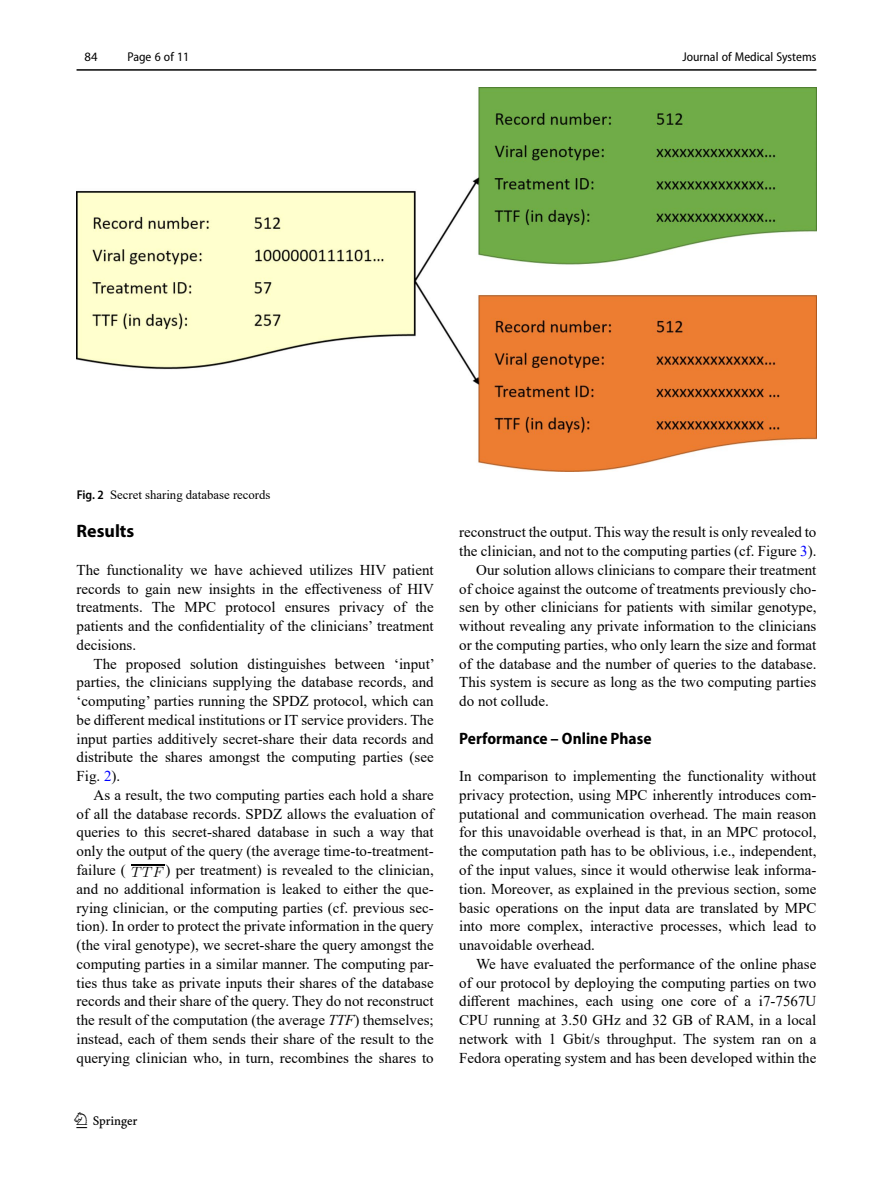
<style>
.page{position:relative;width:893px;height:1187px;background:#fff}
.page>*{position:absolute;margin:0;border:0;box-sizing:border-box;transform-origin:0 0}
.t1{font:22.5px "Springnew";color:#000}
.Head_1{font:700 18px "Myriad Pro";color:#000}
.Head_2{font:700 semi-condensed 16.5px "Myriad Pro";color:#000}
.Body_Text_Indent{font:15px/18.8px "Times New Roman";color:#000;text-align:justify}
.Body_Text{font:15px/18.8px "Times New Roman";color:#000;text-align:justify}
.t2{font:14.85px "CMMI12";color:#000}
.Figure_Caption{font:12.75px "Times New Roman PSMT2";color:#000}
.t3{font:semi-condensed 12.75px "Myriad Pro";color:#000}
.t4{font:12.75px "Myriad Pro";color:#000}
.s1{font-family:"Myriad Pro";font-weight:600;font-stretch:semi-condensed}
.s2{font-family:"Times New Roman PSMT2"}
.s3{font-family:"Times New Roman PSMT2";color:#00f}
.s4{font-style:italic}
</style>
<div class="page">
<hr style="left:77px;top:69px;width:739px;height:2px;background:#000">
<img style="left:132px;top:864px;width:32px;height:1px">
<img style="left:77px;top:87px;width:740px;height:384px">
<p class="t4" style="left:85px;top:48px;width:15px">84</p>
<p class="t3" style="left:127px;top:49px;width:63px">Page 6 of 11</p>
<p class="t3" style="left:682px;top:49px;width:135px">Journal of Medical Systems</p>
<p class="Figure_Caption" style="left:77px;top:485px;width:195px"><span class="s1">Fig. 2</span> Secret sharing database records</p>
<p class="Head_1" style="left:77px;top:519px;width:59px">Results</p>
<p class="Body_Text" style="left:77px;top:560px;width:359px">The functionality we have achieved utilizes HIV patient records to gain new insights in the effectiveness of HIV treatments. The MPC protocol ensures privacy of the patients and the confidentiality of the clinicians’ treatment <span class="s2">decisions.</span></p>
<p class="Body_Text_Indent" style="left:77px;top:653px;width:360px;text-indent:17px">The proposed solution distinguishes between ‘input’ <span class="s2">parties, the clinicians supplying the database records, and </span>‘computing’ parties running the SPDZ protocol, which can be different medical institutions or IT service providers. The input parties additively secret-share their data records and <span class="s2">distribute the shares amongst the computing parties (see Fig.</span> <span class="s3">2</span>).</p>
<p class="Body_Text_Indent" style="left:77px;top:785px;width:359px;text-indent:17px"><span class="s2">As a result, the two computing parties each hold a share </span>of all the database records. SPDZ allows the evaluation of queries to this secret-shared database in such a way that only the output of the query (the average time-to-treatment&shy;<span class="s2">failure (</span></p>
<p class="Body_Text_Indent" style="left:77px;top:860px;width:359px;text-indent:89px">) per treatment) is revealed to the clinician, and no additional information is leaked to either the que&shy;rying clinician, or the computing parties (cf. previous sec&shy;tion). In order to protect the private information in the query (the viral genotype), we secret-share the query amongst the <span class="s2">computing parties in a similar manner. The computing par&shy;</span>ties thus take as private inputs their shares of the database records and their share of the query. They do not reconstruct the result of the computation (the average <span class="s4">TTF</span>) themselves; <span class="s2">instead, each of them sends their share of the result to the </span>querying clinician who, in turn, recombines the shares to</p>
<p class="t2" style="left:132px;top:865px;width:32px">TTF</p>
<h1 class="t1" style="left:77px;top:1107px;width:63px">1 3</h1>
<p class="Body_Text_Indent" style="left:459px;top:522px;width:359px">reconstruct the output. This way the result is only revealed to <span class="s2">the clinician, and not to the computing parties (cf. Figure</span> <span class="s3">3</span>).</p>
<p class="Body_Text_Indent" style="left:459px;top:560px;width:359px;text-indent:17px"><span class="s2">Our solution allows clinicians to compare their treatment </span>of choice against the outcome of treatments previously cho&shy;<span class="s2">sen by other clinicians for patients with similar genotype, </span>without revealing any private information to the clinicians or the computing parties, who only learn the size and format of the database and the number of queries to the database.<br><span class="s2">This system is secure as long as the two computing parties do not collude.</span></p>
<p class="Head_2" style="left:459px;top:728px;width:194px">Performance – Online Phase</p>
<p class="Body_Text" style="left:459px;top:766px;width:359px">In comparison to implementing the functionality without privacy protection, using MPC inherently introduces com&shy;putational and communication overhead. The main reason for this unavoidable overhead is that, in an MPC protocol, the computation path has to be oblivious, i.e., independent, of the input values, since it would otherwise leak informa&shy;tion. Moreover, as explained in the previous section, some <span class="s2">basic operations on the input data are translated by MPC </span>into more complex, interactive processes, which lead to unavoidable overhead.</p>
<p class="Body_Text_Indent" style="left:459px;top:953px;width:359px;text-indent:17px">We have evaluated the performance of the online phase <span class="s2">of our protocol by deploying the computing parties on two </span>different machines, each using one core of a i7-7567U CPU running at 3.50 GHz and 32 GB of RAM, in a local <span class="s2">network with 1 Gbit/s throughput. The system ran on a </span>Fedora operating system and has been developed within the</p>
</div>
